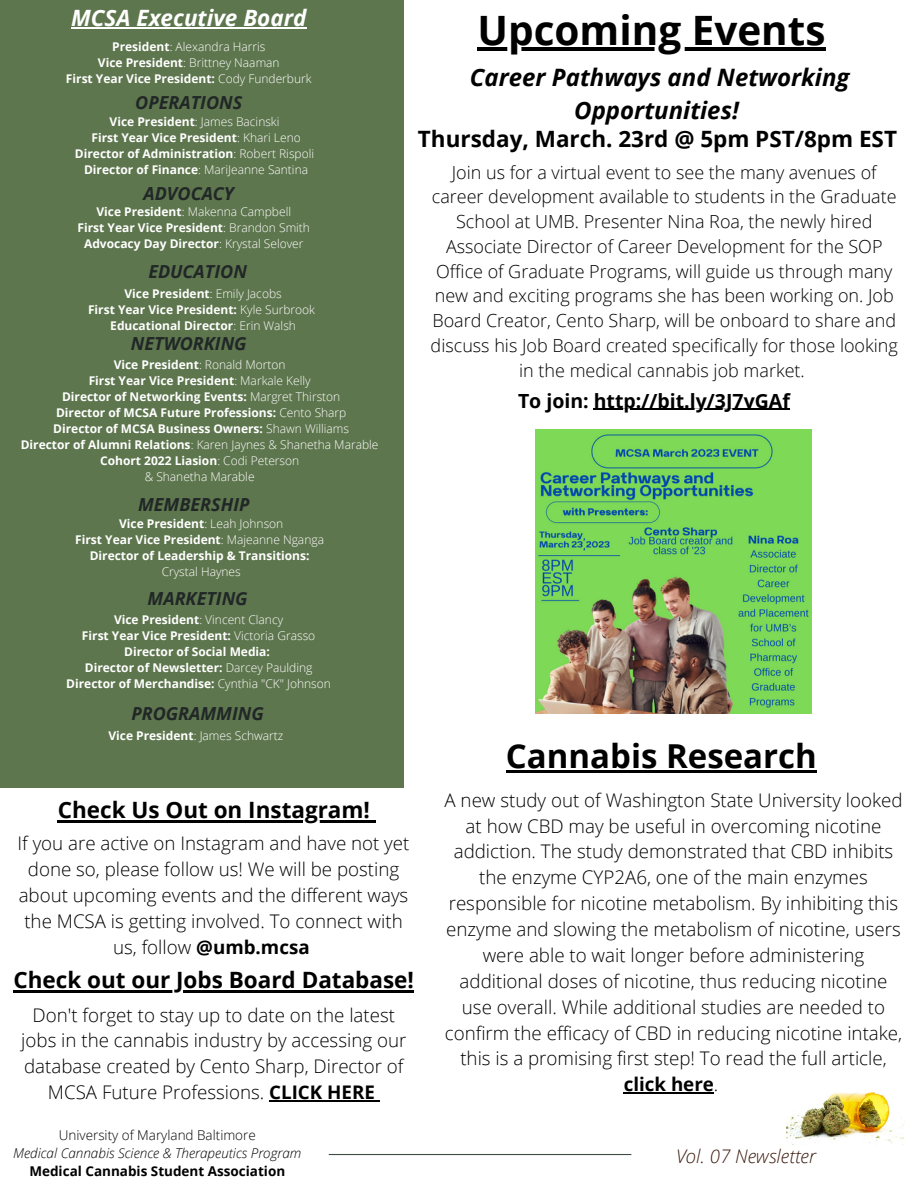
<style>
.page{position:relative;width:918px;height:1188px;background:#fff}
.page>*{position:absolute;margin:0;border:0;box-sizing:border-box;transform-origin:0 0}
.t1{font:700 40.5px "Open Sans";color:#000}
.t2{font:700 33px "Open Sans";color:#000}
.t3{font:italic 700 24px/32.7px "Open Sans";color:#000;text-align:center}
.t4{font:700 22.5px "Open Sans";color:#000}
.t5{font:italic 700 22.5px "Open Sans";color:#fff}
.t6{font:700 19.5px "Open Sans";color:#000}
.t7{font:300 18.75px/25.8px "Open Sans";color:#000;text-align:center}
.t8{font:italic 300 18.75px "Open Sans";color:#3c1a0c}
.t9{font:300 18px/24.8px "Open Sans";color:#000;text-align:center}
.t10{font:italic 700 18px "Open Sans";color:#212727}
.t11{font:italic 300 13.5px "Open Sans";color:#000}
.t12{font:700 13.5px "Open Sans";color:#000}
.t13{font:300 13.5px "Open Sans";color:#000}
.t14{font:700 12px/16px "Open Sans";color:#fff;text-align:center}
.t15{font:300 12px "Open Sans";color:#fff}
.s1{font-weight:300}
.s2{font-weight:700}
</style>
<div class="page">
<hr style="left:329px;top:1154px;width:302px;height:1px;background:#3e4e40">
<div style="left:0;top:0;width:404px;height:788px;background:#5e764e"></div>
<img style="left:786px;top:1092px;width:118px;height:51px">
<img style="left:535px;top:430px;width:277px;height:283px">
<hr style="left:58px;top:821px;width:312px;height:2px;background:#000">
<svg style="left:370px;top:821px;width:6px;height:2px"></svg>
<hr style="left:71px;top:27px;width:236px;height:1px;background:#fff">
<hr style="left:13px;top:990px;width:401px;height:2px;background:#000">
<hr style="left:478px;top:47px;width:348px;height:4px;background:#000">
<hr style="left:269px;top:1100px;width:106px;height:1px;background:#000">
<hr style="left:506px;top:770px;width:311px;height:2px;background:#000">
<hr style="left:624px;top:1092px;width:90px;height:2px;background:#000">
<hr style="left:594px;top:409px;width:196px;height:1px;background:#000">
<h3 class="t5" style="left:71px;top:2px;width:237px">MCSA Executive Board</h3>
<h1 class="t1" style="left:478px;top:2px;width:349px">Upcoming Events</h1>
<h3 class="t3" style="left:470px;top:60px;width:381px">Career Pathways and Networking<br>Opportunities!</h3>
<h3 class="t4" style="left:418px;top:123px;width:481px">Thursday, March. 23rd @ 5pm PST/8pm EST</h3>
<p class="t14" style="left:66px;top:39px;width:247px">President<span class="s1">: Alexandra Harris<br></span>Vice President<span class="s1">: Brittney Naaman<br></span>First Year Vice President: <span class="s1">Cody Funderburk</span></p>
<h3 class="t10" style="left:135px;top:90px;width:109px">OPERATIONS</h3>
<p class="t14" style="left:75px;top:113px;width:241px">Vice President<span class="s1">: James Bacinski<br></span>First Year Vice President<span class="s1">: Khari Leno </span>Director of Administration<span class="s1">: Robert Rispoli </span>Director of Finance<span class="s1">: MariJeanne Santina</span></p>
<p class="t9" style="left:431px;top:159px;width:469px">Join us for a virtual event to see the many avenues of career development available to students in the Graduate School at UMB. Presenter Nina Roa, the newly hired Associate Director of Career Development for the SOP Office of Graduate Programs, will guide us through many new and exciting programs she has been working on. Job Board Creator, Cento Sharp, will be onboard to share and discuss his Job Board created specifically for those looking in the medical cannabis job market.</p>
<h3 class="t6" style="left:518px;top:387px;width:273px">To join: http://bit.ly/3J7vGAf</h3>
<h3 class="t10" style="left:143px;top:180px;width:92px">ADVOCACY</h3>
<p class="t14" style="left:78px;top:203px;width:234px">Vice President<span class="s1">: Makenna Campbell<br></span>First Year Vice President<span class="s1">: Brandon Smith<br></span>Advocacy Day Director<span class="s1">: Krystal Selover</span></p>
<h3 class="t10" style="left:148px;top:259px;width:100px">EDUCATION</h3>
<p class="t14" style="left:88px;top:285px;width:229px">Vice President<span class="s1">: Emily Jacobs<br></span>First Year Vice President: <span class="s1">Kyle Surbrook<br></span>Educational Director<span class="s1">: Erin Walsh</span></p>
<h3 class="t10" style="left:131px;top:330px;width:117px">NETWORKING</h3>
<p class="t14" style="left:21px;top:357px;width:359px">Vice President<span class="s1">: Ronald Morton<br></span>First Year Vice President<span class="s1">: Markale Kelly<br></span>Director of Networking Events: <span class="s1">Margret Thirston<br></span>Director of MCSA Future Professions: <span class="s1">Cento Sharp<br></span>Director of MCSA Business Owners: <span class="s1">Shawn Williams<br></span>Director of Alumni Relations<span class="s1">: Karen Jaynes &amp; Shanetha Marable </span>Cohort 2022 Liasion<span class="s1">: Codi Peterson<br>&amp; Shanetha Marable</span></p>
<h3 class="t10" style="left:138px;top:492px;width:113px">MEMBERSHIP</h3>
<p class="t14" style="left:75px;top:515px;width:250px">Vice President<span class="s1">: Leah Johnson<br></span>First Year Vice President<span class="s1">: Majeanne Nganga<br></span>Director of Leadership &amp; Transitions:</p>
<p class="t15" style="left:162px;top:563px;width:81px">Crystal Haynes</p>
<h3 class="t10" style="left:148px;top:586px;width:102px">MARKETING</h3>
<p class="t14" style="left:66px;top:611px;width:266px">Vice President<span class="s1">: Vincent Clancy<br></span>First Year Vice President: <span class="s1">Victoria Grasso </span>Director of Social Media:<br>Director of Newsletter: <span class="s1">Darcey Paulding </span>Director of Merchandise: <span class="s1">Cynthia "CK" Johnson</span></p>
<h3 class="t10" style="left:131px;top:701px;width:134px">PROGRAMMING</h3>
<p class="t15" style="left:108px;top:727px;width:176px"><span class="s2">Vice President</span>: James Schwartz</p>
<h2 class="t2" style="left:506px;top:733px;width:312px">Cannabis Research</h2>
<p class="t7" style="left:445px;top:787px;width:460px">A new study out of Washington State University looked at how CBD may be useful in overcoming nicotine addiction. The study demonstrated that CBD inhibits the enzyme CYP2A6, one of the main enzymes responsible for nicotine metabolism. By inhibiting this enzyme and slowing the metabolism of nicotine, users were able to wait longer before administering additional doses of nicotine, thus reducing nicotine use overall. While additional studies are needed to confirm the efficacy of CBD in reducing nicotine intake, this is a promising first step! To read the full article, <span class="s2">click here</span>.</p>
<h3 class="t4" style="left:58px;top:794px;width:314px">Check Us Out on Instagram!</h3>
<h3 class="t7" style="left:18px;top:830px;width:393px">If you are active on Instagram and have not yet done so, please follow us! We will be posting about upcoming events and the different ways the MCSA is getting involved. To connect with us, follow <span class="s2">@umb.mcsa</span></h3>
<h3 class="t4" style="left:13px;top:964px;width:402px">Check out our Jobs Board Database!</h3>
<h3 class="t7" style="left:21px;top:1001px;width:387px">Don't forget to stay up to date on the latest jobs in the cannabis industry by accessing our database created by Cento Sharp, Director of MCSA Future Professions. <span class="s2">CLICK HERE</span></h3>
<p class="t13" style="left:59px;top:1126px;width:199px">University of Maryland Baltimore</p>
<p class="t11" style="left:13px;top:1144px;width:290px">Medical Cannabis Science &amp; Therapeutics Program</p>
<p class="t12" style="left:29px;top:1162px;width:257px">Medical Cannabis Student Association</p>
<h3 class="t8" style="left:676px;top:1143px;width:141px">Vol. 07 Newsletter</h3>
</div>
